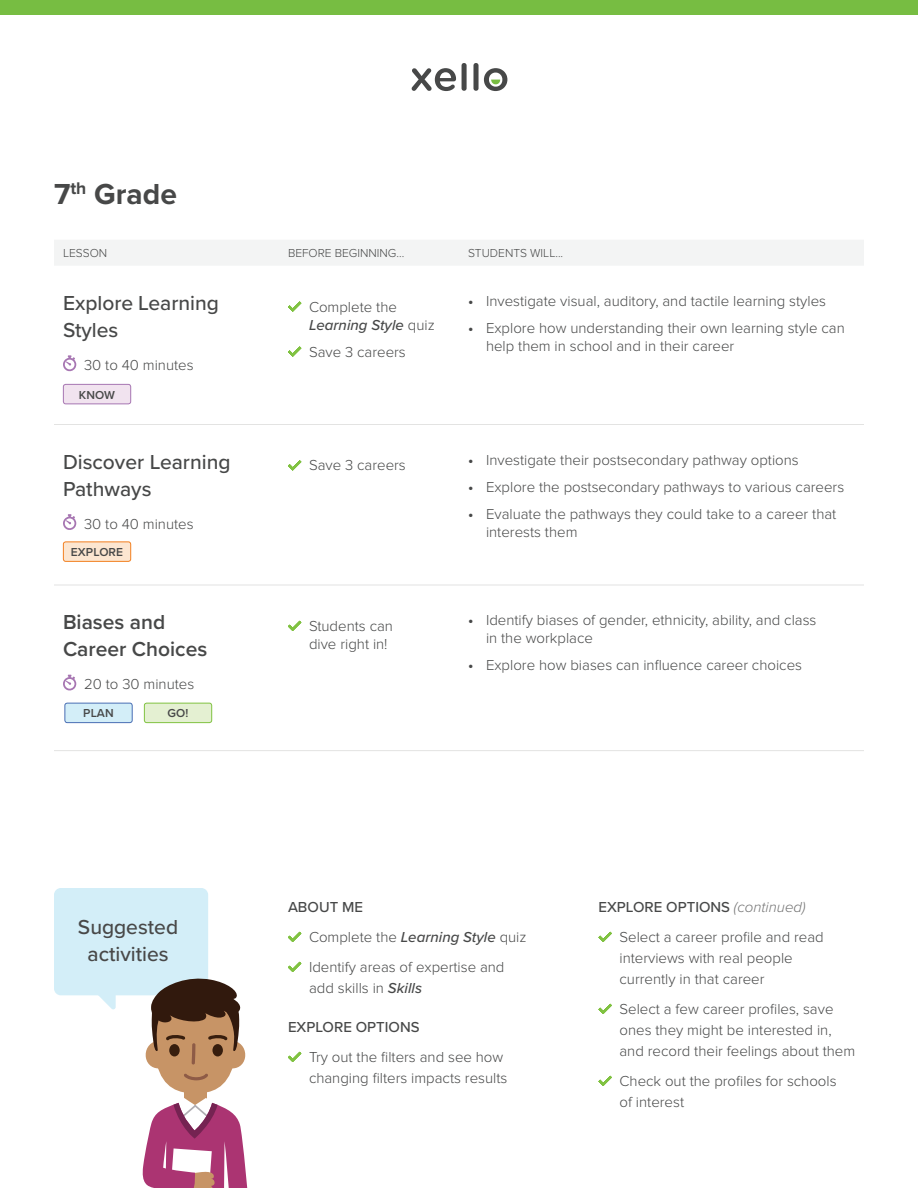
<style>
.page{position:relative;width:918px;height:1188px;background:#fff}
.page>*{position:absolute;margin:0;border:0;box-sizing:border-box;transform-origin:0 0}
.t1{font:700 30px "Proxima Nova";color:#474848}
.t2{font:500 21px/27px "Proxima Nova";color:#474848}
.t3{font:600 21px/27px "Proxima Nova";color:#474848}
.t4{font:500 21px/27px "Proxima Nova";color:#484848;text-align:center}
.t5{font:300 15px/21px "Proxima Nova";color:#474848}
.t6{font:500 15px "Proxima Nova";color:#474848}
.t7{font:300 12px "Proxima Nova";color:#474848}
.t8{font:600 12px "Proxima Nova";letter-spacing:.01em;color:#474848}
.s1{font-weight:600}
.s2{font-weight:500;font-style:italic}
.s3{font-weight:500}
.s4{font-style:italic;color:#737373}
</style>
<div class="page">
<svg style="left:462px;top:63px;width:5px;height:28px"></svg>
<svg style="left:412px;top:68px;width:44px;height:23px"></svg>
<svg style="left:473px;top:63px;width:34px;height:28px"></svg>
<div style="left:0;top:0;width:918px;height:15px;background:#77bd42"></div>
<svg style="left:91px;top:995px;width:25px;height:14px"></svg>
<div style="left:54px;top:888px;width:154px;height:107px;background:#d3eef8;border-radius:7px"></div>
<svg style="left:141px;top:978px;width:107px;height:210px"></svg>
<svg style="left:288px;top:932px;width:13px;height:10px"></svg>
<svg style="left:288px;top:962px;width:13px;height:10px"></svg>
<svg style="left:288px;top:1052px;width:13px;height:10px"></svg>
<svg style="left:598px;top:932px;width:14px;height:10px"></svg>
<svg style="left:598px;top:1004px;width:14px;height:10px"></svg>
<svg style="left:598px;top:1076px;width:14px;height:10px"></svg>
<div style="left:54px;top:240px;width:810px;height:25px;background:#f3f4f4"></div>
<hr style="left:54px;top:424px;width:225px;height:1px;background:#e3e3e2">
<hr style="left:279px;top:424px;width:180px;height:1px;background:#e3e3e2">
<hr style="left:459px;top:424px;width:405px;height:1px;background:#e3e3e2">
<hr style="left:54px;top:585px;width:225px;height:1px;background:#e3e3e2">
<hr style="left:279px;top:585px;width:180px;height:1px;background:#e3e3e2">
<hr style="left:459px;top:585px;width:405px;height:1px;background:#e3e3e2">
<hr style="left:54px;top:750px;width:225px;height:1px;background:#e3e3e2">
<hr style="left:279px;top:750px;width:180px;height:1px;background:#e3e3e2">
<hr style="left:459px;top:750px;width:405px;height:1px;background:#e3e3e2">
<svg style="left:63px;top:355px;width:13px;height:16px"></svg>
<svg style="left:288px;top:302px;width:13px;height:10px"></svg>
<svg style="left:288px;top:347px;width:13px;height:10px"></svg>
<svg style="left:63px;top:514px;width:13px;height:16px"></svg>
<svg style="left:288px;top:460px;width:13px;height:11px"></svg>
<svg style="left:63px;top:675px;width:13px;height:16px"></svg>
<svg style="left:288px;top:621px;width:13px;height:10px"></svg>
<div style="left:63px;top:542px;width:68px;height:19px;background:#fce6d1;border-radius:2px"></div>
<div style="left:63px;top:542px;width:68px;height:20px;border:1px solid #f28021;border-radius:2px"></div>
<div style="left:144px;top:703px;width:68px;height:20px;background:#e4f0d2;border-radius:2px"></div>
<div style="left:144px;top:703px;width:68px;height:20px;border:1px solid #80c241;border-radius:2px"></div>
<div style="left:63px;top:384px;width:68px;height:20px;background:#f1e3ef;border-radius:2px"></div>
<div style="left:63px;top:384px;width:68px;height:20px;border:1px solid #a776b2;border-radius:2px"></div>
<div style="left:65px;top:703px;width:67px;height:20px;background:#d3eef8;border-radius:2px"></div>
<div style="left:65px;top:703px;width:68px;height:20px;border:1px solid #496eb4;border-radius:2px"></div>
<h1 class="t1" style="left:54px;top:176px;width:124px">7<sup>th</sup> Grade</h1>
<p class="t7" style="left:63px;top:246px;width:46px">LESSON</p>
<p class="t7" style="left:288px;top:246px;width:118px">BEFORE BEGINNING...</p>
<p class="t7" style="left:468px;top:246px;width:97px">STUDENTS WILL...</p>
<h2 class="t2" style="left:63px;top:288px;width:158px">Explore Learning<br>Styles</h2>
<p class="t5" style="left:84px;top:354px;width:111px">30 to 40 minutes</p>
<p class="t5" style="left:468px;top:290px;width:360px"><span class="s1">•</span> Investigate visual, auditory, and tactile learning styles</p>
<p class="t5" style="left:486px;top:319px;width:360px;line-height:18px;text-indent:-18px"><span class="s1">•</span> Explore how understanding their own learning style can help them in school and in their career</p>
<p class="t5" style="left:309px;top:298px;width:127px;line-height:18px">Complete the<br><span class="s2">Learning Style</span> quiz</p>
<p class="t5" style="left:309px;top:341px;width:98px">Save 3 careers</p>
<p class="t8" style="left:79px;top:386px;width:38px">KNOW</p>
<h2 class="t2" style="left:63px;top:447px;width:169px">Discover Learning<br>Pathways</h2>
<p class="t5" style="left:84px;top:513px;width:111px">30 to 40 minutes</p>
<p class="t8" style="left:71px;top:543px;width:54px">EXPLORE</p>
<h2 class="t3" style="left:63px;top:608px;width:146px">Biases and<br>Career Choices</h2>
<p class="t5" style="left:84px;top:674px;width:112px">20 to 30 minutes</p>
<p class="t8" style="left:83px;top:704px;width:32px">PLAN</p>
<p class="t8" style="left:168px;top:704px;width:22px">GO!</p>
<p class="t5" style="left:309px;top:455px;width:98px">Save 3 careers</p>
<p class="t5" style="left:468px;top:449px;width:332px"><span class="s1">•</span> Investigate their postsecondary pathway options</p>
<p class="t5" style="left:468px;top:476px;width:378px"><span class="s1">•</span> Explore the postsecondary pathways to various careers</p>
<p class="t5" style="left:486px;top:505px;width:352px;line-height:18px;text-indent:-18px"><span class="s1">•</span> Evaluate the pathways they could take to a career that interests them</p>
<p class="t5" style="left:309px;top:617px;width:86px;line-height:18px">Students can dive right in!</p>
<p class="t5" style="left:486px;top:611px;width:332px;line-height:18px;text-indent:-18px"><span class="s1">•</span> Identify biases of gender, ethnicity, ability, and class in the workplace</p>
<p class="t5" style="left:468px;top:655px;width:336px"><span class="s1">•</span> Explore how biases can influence career choices</p>
<h2 class="t4" style="left:78px;top:913px;width:102px">Suggested activities</h2>
<p class="t5" style="left:309px;top:892px;width:219px;line-height:30px;text-indent:-21px"><span class="s3">ABOUT ME<br></span>Complete the <span class="s2">Learning Style</span> quiz<br>Identify areas of expertise and</p>
<p class="t5" style="left:309px;top:978px;width:115px">add skills in <span class="s2">Skills</span></p>
<p class="t6" style="left:288px;top:1016px;width:133px">EXPLORE OPTIONS</p>
<p class="t5" style="left:309px;top:1047px;width:200px">Try out the filters and see how changing filters impacts results</p>
<p class="t5" style="left:620px;top:892px;width:206px;line-height:30px;text-indent:-21px"><span class="s3">EXPLORE OPTIONS</span> <span class="s4">(continued)<br></span>Select a career profile and read</p>
<p class="t5" style="left:620px;top:948px;width:175px">interviews with real people currently in that career</p>
<p class="t5" style="left:620px;top:999px;width:237px">Select a few career profiles, save ones they might be interested in, and record their feelings about them</p>
<p class="t5" style="left:620px;top:1071px;width:219px">Check out the profiles for schools of interest</p>
</div>
